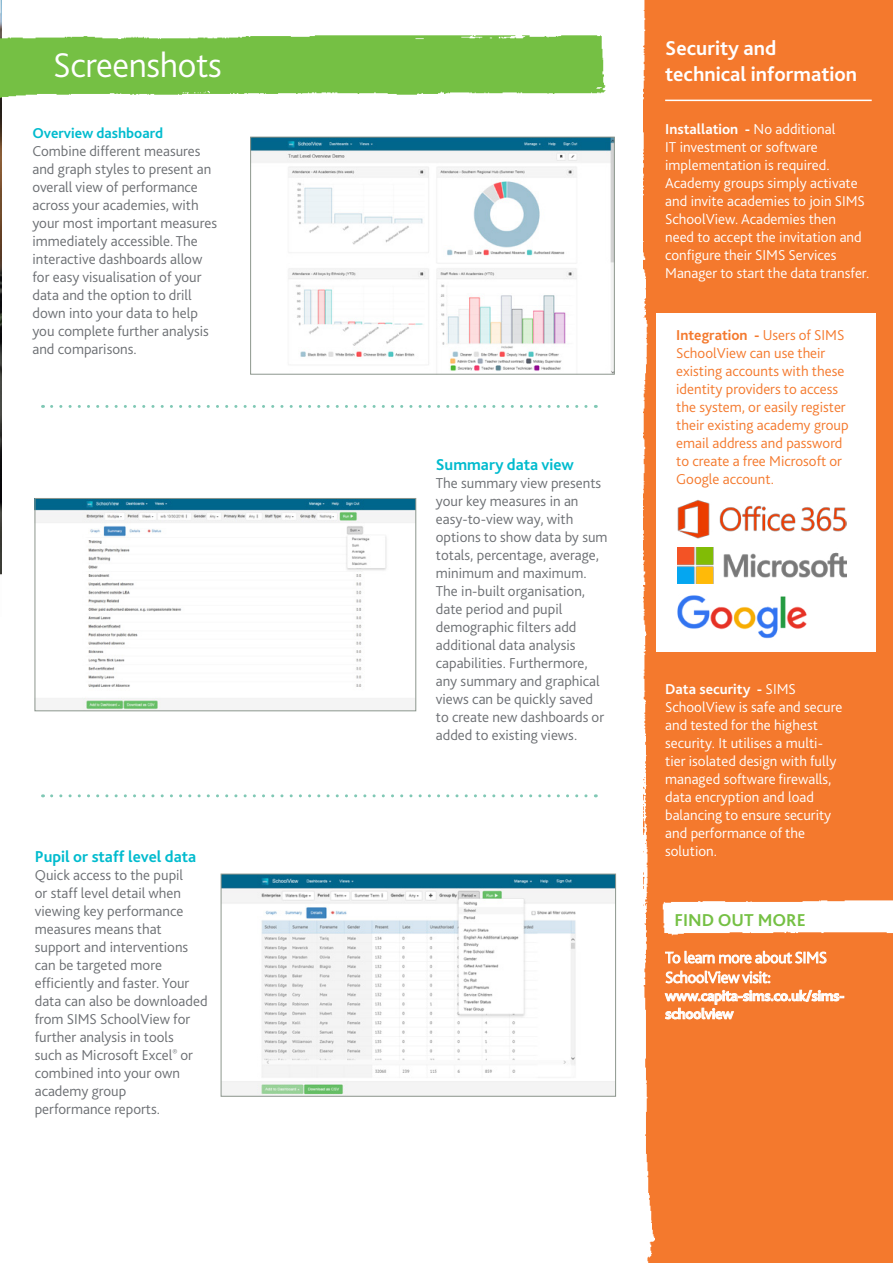
<style>
.page{position:relative;width:893px;height:1263px;background:#fff}
.page>*{position:absolute;margin:0;border:0;box-sizing:border-box;transform-origin:0 0}
.t1{font:300 36px "Bliss 2";letter-spacing:-.01em;color:#fff}
.t2{font:700 21px/25.2px "Bliss 2";color:#fff}
.t3{font:700 18px "Bliss 2";color:#75c044}
.t4{font:300 16.5px/19.8px "Bliss 2";letter-spacing:-.02em;color:#fff}
.t5{font:700 16.5px "Bliss 2";color:#00bbce}
.t6{font:300 15px/18px "Bliss 2";color:#6c6f73}
.t7{font:300 15px/18px "Bliss 2";color:#fff}
.t8{font:300 15px/18px "Bliss 2";color:#f4792d}
.t9{font:700 15px/18px "Bliss 2";letter-spacing:-.02em;color:#fff}
.t10{font:700 15px "Bliss 2";color:#00bbce}
.s1{font-weight:700}
</style>
<div class="page">
<img style="left:0;top:0;width:1px;height:552px">
<div style="left:643px;top:0;width:250px;height:1263px;background:#f4792d"></div>
<img style="left:596px;top:0;width:113px;height:1263px">
<img style="left:0;top:10px;width:634px;height:100px">
<img style="left:0;top:552px;width:2px;height:23px">
<img style="left:642px;top:886px;width:251px;height:62px">
<svg style="left:665px;top:951px;width:161px;height:12px"></svg>
<svg style="left:666px;top:971px;width:104px;height:12px"></svg>
<svg style="left:665px;top:990px;width:179px;height:29px"></svg>
<svg style="left:52px;top:405px;width:544px;height:3px"></svg>
<svg style="left:52px;top:794px;width:544px;height:3px"></svg>
<img style="left:252px;top:139px;width:360px;height:233px">
<div style="left:250px;top:137px;width:364px;height:237px;border:1px solid #8d978e"></div>
<img style="left:37px;top:500px;width:377px;height:209px">
<div style="left:35px;top:498px;width:381px;height:213px;border:1px solid #8d978e"></div>
<img style="left:223px;top:876px;width:391px;height:218px">
<div style="left:221px;top:874px;width:395px;height:222px;border:1px solid #8d978e"></div>
<div style="left:656px;top:313px;width:220px;height:339px;background:#fff"></div>
<img style="left:677px;top:500px;width:169px;height:38px">
<img style="left:677px;top:547px;width:169px;height:36px">
<img style="left:677px;top:595px;width:130px;height:44px">
<hr style="left:665px;top:100px;width:207px;height:1px;background:#fff">
<h1 class="t1" style="left:53px;top:43px;width:170px">Screenshots</h1>
<p class="t10" style="left:32px;top:123px;width:132px">Overview dashboard</p>
<p class="t6" style="left:32px;top:141px;width:186px">Combine different measures and graph styles to present an overall view of performance across your academies, with your most important measures immediately accessible. The interactive dashboards allow for easy visualisation of your data and the option to drill down into your data to help you complete further analysis and comparisons.</p>
<p class="t5" style="left:35px;top:846px;width:163px">Pupil or staff level data</p>
<p class="t6" style="left:35px;top:865px;width:174px">Quick access to the pupil<br>or staff level detail when viewing key performance measures means that support and interventions can be targeted more efficiently and faster. Your data can also be downloaded from SIMS SchoolView for further analysis in tools<br>such as Microsoft Excel<sup>®</sup> or combined into your own academy group<br>performance reports.</p>
<p class="t5" style="left:436px;top:454px;width:140px">Summary data view</p>
<p class="t6" style="left:436px;top:474px;width:173px">The summary view presents your key measures in an easy-to-view way, with options to show data by sum totals, percentage, average, minimum and maximum.<br>The in-built organisation, date period and pupil demographic filters add additional data analysis capabilities. Furthermore, any summary and graphical views can be quickly saved to create new dashboards or added to existing views.</p>
<h2 class="t2" style="left:665px;top:35px;width:193px">Security and technical information</h2>
<p class="t7" style="left:665px;top:119px;width:206px"><span class="s1">Installation -</span> No additional<br>IT investment or software implementation is required.<br>Academy groups simply activate and invite academies to join SIMS<br>SchoolView. Academies then<br>need to accept the invitation and configure their SIMS Services<br>Manager to start the data transfer.</p>
<p class="t8" style="left:676px;top:326px;width:174px"><span class="s1">Integration -</span> Users of SIMS<br>SchoolView can use their existing accounts with these identity providers to access the system, or easily register their existing academy group email address and password to create a free Microsoft or<br>Google account.</p>
<p class="t7" style="left:665px;top:679px;width:179px"><span class="s1">Data security -</span> SIMS<br>SchoolView is safe and secure and tested for the highest security. It utilises a multi&shy;tier isolated design with fully managed software firewalls, data encryption and load balancing to ensure security and performance of the solution.</p>
<p class="t3" style="left:675px;top:909px;width:133px">FIND OUT MORE</p>
<p class="t4" style="left:665px;top:947px;width:163px">To learn more about SIMS<br>SchoolView visit:</p>
<p class="t9" style="left:665px;top:986px;width:181px">www.capita-sims.co.uk/sims&shy;schoolview</p>
</div>
